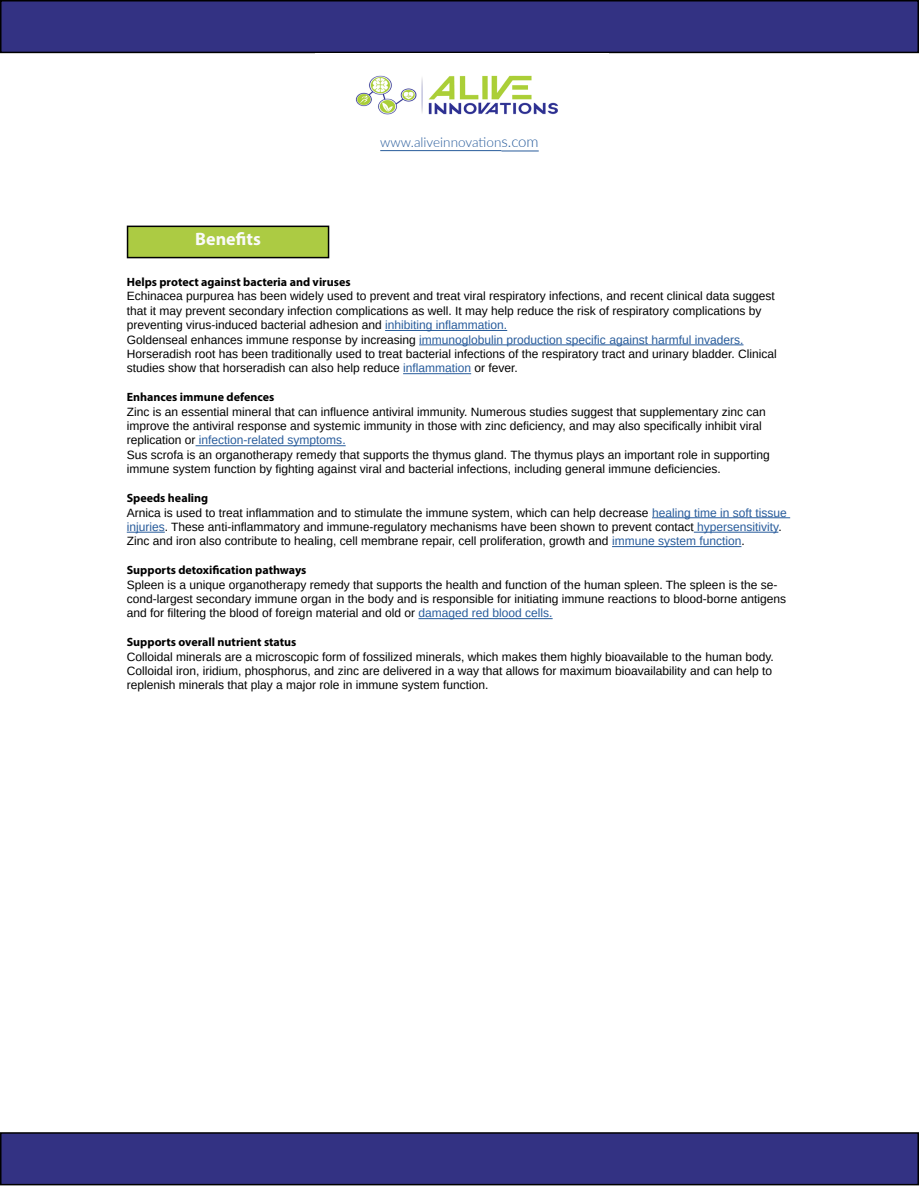
<style>
.page{position:relative;width:919px;height:1187px;background:#fff}
.page>*{position:absolute;margin:0;border:0;box-sizing:border-box;transform-origin:0 0}
.t1{font:700 18px "Myriad Pro";color:#fafafa}
.t2{font:300 13.5px "Lato";color:#275b9b}
.t3{font:12px/14.4px "Arimo";color:#000}
.t4{font:700 12px "Myriad Pro";color:#000}
.s1{font-size:15px}
.s2{color:#275b9b}
</style>
<div class="page">
<div style="left:1px;top:1px;width:917px;height:51px;background:#333283"></div>
<div style="left:0;top:0;width:918px;height:53px;border:2px solid #000"></div>
<div style="left:1px;top:1132px;width:917px;height:52px;background:#333283"></div>
<div style="left:0;top:1132px;width:918px;height:53px;border:2px solid #000"></div>
<hr style="left:380px;top:150px;width:121px;height:1px;background:#275b9b">
<hr style="left:501px;top:151px;width:37px;height:1px;background:#275b9b">
<hr style="left:385px;top:330px;width:122px;height:1px;background:#275b9b">
<hr style="left:419px;top:344px;width:324px;height:1px;background:#275b9b">
<hr style="left:403px;top:373px;width:68px;height:1px;background:#275b9b">
<hr style="left:195px;top:445px;width:150px;height:1px;background:#275b9b">
<hr style="left:652px;top:517px;width:138px;height:1px;background:#275b9b">
<hr style="left:127px;top:531px;width:38px;height:1px;background:#275b9b">
<hr style="left:693px;top:531px;width:85px;height:1px;background:#275b9b">
<hr style="left:612px;top:546px;width:129px;height:1px;background:#275b9b">
<hr style="left:418px;top:618px;width:134px;height:1px;background:#275b9b">
<div style="left:127px;top:226px;width:201px;height:31px;background:#accb43"></div>
<div style="left:127px;top:225px;width:202px;height:33px;border:2px solid #000"></div>
<svg style="left:918px;top:1132px;width:1px;height:53px"></svg>
<img style="left:355px;top:75px;width:203px;height:40px">
<h1 class="t1" style="left:195px;top:227px;width:67px">Benefits</h1>
<p class="t2" style="left:380px;top:133px;width:160px">www.aliveinnovation<span class="s1">s.com</span></p>
<p class="t4" style="left:127px;top:274px;width:225px">Helps protect against bacteria and viruses</p>
<p class="t3" style="left:127px;top:289px;width:651px">Echinacea purpurea has been widely used to prevent and treat viral respiratory infections, and recent clinical data suggest that it may prevent secondary infection complications as well. It may help reduce the risk of respiratory complications by preventing virus-induced bacterial adhesion and <span class="s2">inhibiting inflammation.<br></span>Goldenseal enhances immune response by increasing <span class="s2">immunoglobulin production specific against harmful invaders.<br></span>Horseradish root has been traditionally used to treat bacterial infections of the respiratory tract and urinary bladder. Clinical studies show that horseradish can also help reduce <span class="s2">inflammation</span> or fever.</p>
<p class="t4" style="left:127px;top:389px;width:149px">Enhances immune defences</p>
<p class="t3" style="left:127px;top:404px;width:644px">Zinc is an essential mineral that can influence antiviral immunity. Numerous studies suggest that supplementary zinc can improve the antiviral response and systemic immunity in those with zinc deficiency, and may also specifically inhibit viral replication or <span class="s2">infection-related symptoms.<br></span>Sus scrofa is an organotherapy remedy that supports the thymus gland. The thymus plays an important role in supporting immune system function by fighting against viral and bacterial infections, including general immune deficiencies.</p>
<p class="t4" style="left:127px;top:490px;width:83px">Speeds healing</p>
<p class="t3" style="left:127px;top:505px;width:661px">Arnica is used to treat inflammation and to stimulate the immune system, which can help decrease <span class="s2">healing time in soft tissue injuries</span>. These anti-inflammatory and immune-regulatory mechanisms have been shown to prevent contact <span class="s2">hypersensitivity</span>.<br>Zinc and iron also contribute to healing, cell membrane repair, cell proliferation, growth and <span class="s2">immune system function</span>.</p>
<p class="t4" style="left:127px;top:562px;width:181px">Supports detoxification pathways</p>
<p class="t3" style="left:127px;top:577px;width:660px">Spleen is a unique organotherapy remedy that supports the health and function of the human spleen. The spleen is the se&shy;cond-largest secondary immune organ in the body and is responsible for initiating immune reactions to blood-borne antigens and for filtering the blood of foreign material and old or <span class="s2">damaged red blood cells.</span></p>
<p class="t4" style="left:127px;top:634px;width:171px">Supports overall nutrient status</p>
<p class="t3" style="left:127px;top:649px;width:648px">Colloidal minerals are a microscopic form of fossilized minerals, which makes them highly bioavailable to the human body.<br>Colloidal iron, iridium, phosphorus, and zinc are delivered in a way that allows for maximum bioavailability and can help to replenish minerals that play a major role in immune system function.</p>
</div>
